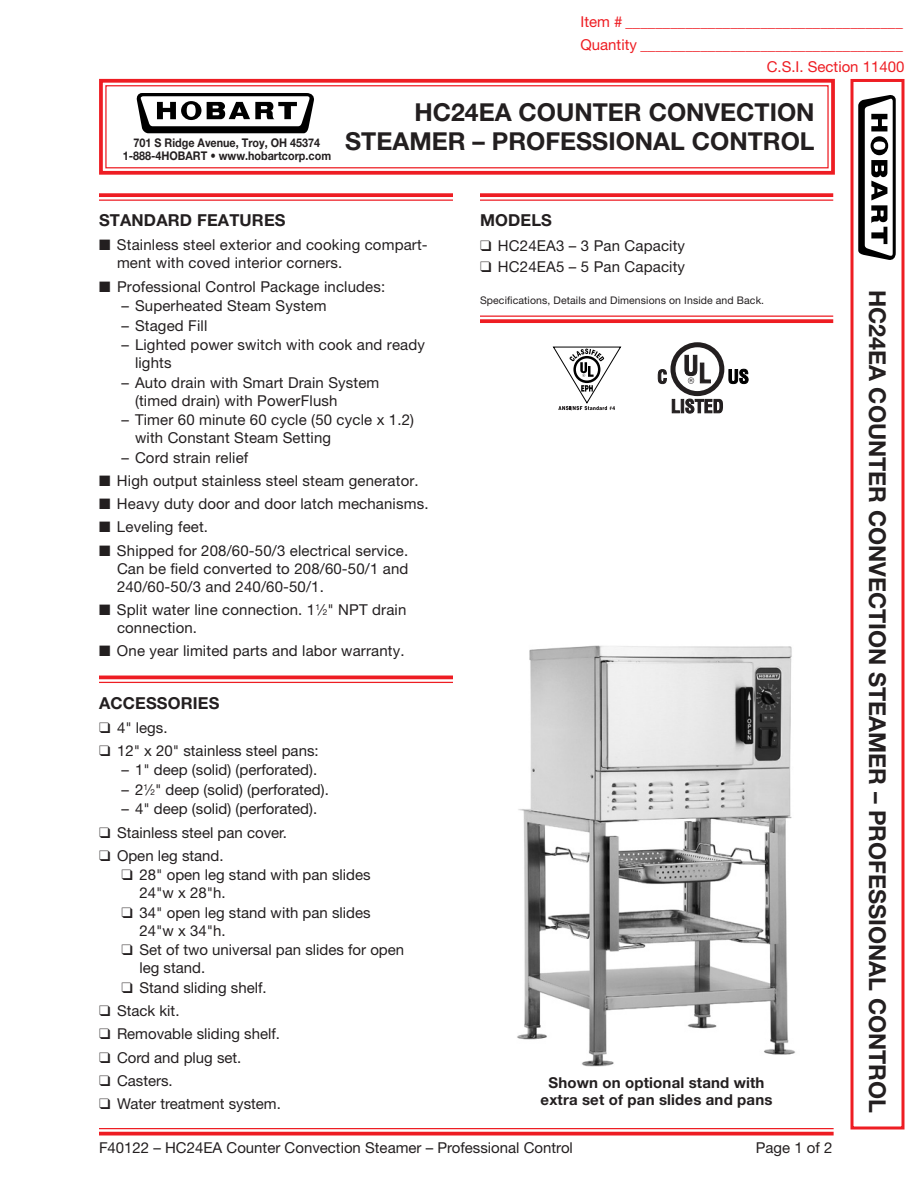
<style>
.page{position:relative;width:918px;height:1188px;background:#fff}
.page>*{position:absolute;margin:0;border:0;box-sizing:border-box;transform-origin:0 0}
.t1{font:700 24.75px "Helvetica Neue LT Std";color:#231f20}
.t2{font:700 23.25px "Helvetica Neue LT Std";color:#231f20}
.Heading_w_line_above{font:700 16.5px "Helvetica Neue LT Std";letter-spacing:.01em;color:#231f20}
.Body_Text-Headings{font:700 16.5px "Helvetica Neue LT Std";letter-spacing:.01em;color:#231f20}
.Body_text{font:15px/18px "Helvetica Neue LT Std";letter-spacing:.01em;color:#231f20}
.t3{font:15px "Helvetica Neue LT Std";color:#ee1d23}
.Bottom_Line{font:15px "Helvetica Neue LT Std";color:#231f20}
.t4{font:700 15px "Helvetica Neue LT Std";letter-spacing:.01em;color:#231f20}
.Body_Text{font:15px "Helvetica Neue LT Std";letter-spacing:.01em;color:#231f20}
.t5{font:700 12px "Helvetica Neue LT Std";color:#231f20;scale:.9 1}
.Body_Text-Back{font:10.5px "Helvetica Neue LT Std";letter-spacing:.01em;color:#231f20}
.s1{font-size:8.25px}
</style>
<div class="page">
<svg style="left:99px;top:78px;width:736px;height:97px"></svg>
<div style="left:105px;top:85px;width:724px;height:83px;border:1px solid #ee1d23"></div>
<div style="left:850px;top:79px;width:54px;height:1051px;border:3px solid #ee1d23"></div>
<hr style="left:99px;top:1128px;width:735px;height:1px;background:#ee1d23">
<svg style="left:99px;top:1132px;width:735px;height:4px;fill:#ee1d23"></svg>
<svg style="left:137px;top:93px;width:177px;height:40px"></svg>
<svg style="left:858px;top:95px;width:38px;height:165px"></svg>
<svg style="left:99px;top:193px;width:354px;height:4px"></svg>
<hr style="left:99px;top:200px;width:354px;height:1px;background:#ee1d23">
<hr style="left:99px;top:676px;width:354px;height:3px;background:#ee1d23">
<hr style="left:99px;top:682px;width:354px;height:1px;background:#ee1d23">
<svg style="left:480px;top:193px;width:353px;height:4px"></svg>
<hr style="left:480px;top:200px;width:353px;height:1px;background:#ee1d23">
<hr style="left:480px;top:316px;width:353px;height:1px;background:#ee1d23">
<svg style="left:480px;top:319px;width:353px;height:4px"></svg>
<svg style="left:658px;top:342px;width:91px;height:72px"></svg>
<svg style="left:553px;top:347px;width:68px;height:64px"></svg>
<img style="left:517px;top:645px;width:279px;height:422px">
<p class="t3" style="left:580px;top:13px;width:324px">Item # _____________________________________</p>
<p class="t3" style="left:580px;top:36px;width:324px">Quantity ___________________________________</p>
<p class="t3" style="left:767px;top:58px;width:139px">C.S.I. Section 11400</p>
<p class="t1" style="left:414px;top:97px;width:402px">HC24EA COUNTER CONVECTION</p>
<p class="t5" style="left:134px;top:135px;width:209px">701 S Ridge Avenue, Troy, OH 45374</p>
<p class="t1" style="left:345px;top:126px;width:471px">STEAMER – PROFESSIONAL CONTROL</p>
<p class="t5" style="left:123px;top:148px;width:233px">1-888-4HOBART • www.hobartcorp.com</p>
<p class="Heading_w_line_above" style="left:99px;top:210px;width:188px">STANDARD FEATURES</p>
<p class="Body_text" style="left:117px;top:236px;width:312px;text-indent:-18px">■ Stainless steel exterior and cooking compart&shy;ment with coved interior corners.</p>
<p class="Body_text" style="left:99px;top:277px;width:288px">■ Professional Control Package includes:</p>
<p class="Body_text" style="left:122px;top:296px;width:207px">– Superheated Steam System</p>
<p class="Body_text" style="left:122px;top:316px;width:87px">– Staged Fill</p>
<p class="Body_text" style="left:135px;top:335px;width:292px;text-indent:-14px">– Lighted power switch with cook and ready lights</p>
<p class="Body_text" style="left:135px;top:373px;width:246px;text-indent:-14px">– Auto drain with Smart Drain System (timed drain) with PowerFlush</p>
<p class="Body_text" style="left:135px;top:410px;width:281px;text-indent:-14px">– Timer 60 minute 60 cycle (50 cycle x 1.2) with Constant Steam Setting</p>
<p class="Body_text" style="left:122px;top:448px;width:128px">– Cord strain relief</p>
<p class="Body_text" style="left:99px;top:471px;width:321px">■ High output stainless steel steam generator.</p>
<p class="Body_text" style="left:99px;top:494px;width:331px">■ Heavy duty door and door latch mechanisms.</p>
<p class="Body_text" style="left:99px;top:518px;width:111px">■ Leveling feet.</p>
<p class="Body_text" style="left:117px;top:541px;width:293px;text-align:justify;text-indent:-18px">■ Shipped for 208/60-50/3 electrical service.<br>Can be field converted to 208/60-50/1 and 240/60-50/3 and 240/60-50/1.</p>
<p class="Body_text" style="left:117px;top:600px;width:291px;text-indent:-18px">■ Split water line connection. 1<sup>1</sup>⁄<span class="s1">2</span>" NPT drain connection.</p>
<p class="Body_text" style="left:99px;top:641px;width:307px">■ One year limited parts and labor warranty.</p>
<p class="Heading_w_line_above" style="left:99px;top:692px;width:122px">ACCESSORIES</p>
<p class="Body_text" style="left:99px;top:718px;width:70px">❑ 4" legs.</p>
<p class="Body_text" style="left:99px;top:741px;width:221px">❑ 12" x 20" stainless steel pans:</p>
<p class="Body_text" style="left:122px;top:761px;width:197px">– 1" deep (solid) (perforated).</p>
<p class="Body_text" style="left:122px;top:780px;width:209px">– 2<sup>1</sup>⁄<span class="s1">2</span>" deep (solid) (perforated).</p>
<p class="Body_text" style="left:122px;top:800px;width:197px">– 4" deep (solid) (perforated).</p>
<p class="Body_text" style="left:99px;top:823px;width:190px">❑ Stainless steel pan cover.</p>
<p class="Body_text" style="left:99px;top:846px;width:126px">❑ Open leg stand.</p>
<p class="Body_text" style="left:140px;top:866px;width:233px;text-indent:-18px">❑ 28" open leg stand with pan slides<br>24"w x 28"h.</p>
<p class="Body_text" style="left:140px;top:903px;width:233px;text-indent:-18px">❑ 34" open leg stand with pan slides<br>24"w x 34"h.</p>
<p class="Body_text" style="left:140px;top:941px;width:266px;text-indent:-18px">❑ Set of two universal pan slides for open leg stand.</p>
<p class="Body_text" style="left:122px;top:978px;width:147px">❑ Stand sliding shelf.</p>
<p class="Body_text" style="left:99px;top:1001px;width:82px">❑ Stack kit.</p>
<p class="Body_text" style="left:99px;top:1025px;width:183px">❑ Removable sliding shelf.</p>
<p class="Body_text" style="left:99px;top:1048px;width:144px">❑ Cord and plug set.</p>
<p class="Body_text" style="left:99px;top:1071px;width:75px">❑ Casters.</p>
<p class="Body_text" style="left:99px;top:1094px;width:183px">❑ Water treatment system.</p>
<p class="Body_Text-Headings" style="left:480px;top:210px;width:74px">MODELS</p>
<p class="Body_Text" style="left:480px;top:237px;width:207px">❑ HC24EA3 – 3 Pan Capacity</p>
<p class="Body_Text" style="left:480px;top:258px;width:207px">❑ HC24EA5 – 5 Pan Capacity</p>
<p class="Body_Text-Back" style="left:480px;top:294px;width:286px">Specifications, Details and Dimensions on Inside and Back.</p>
<p class="t4" style="left:549px;top:1074px;width:217px">Shown on optional stand with</p>
<p class="t4" style="left:541px;top:1091px;width:233px">extra set of pan slides and pans</p>
<p class="Bottom_Line" style="left:99px;top:1139px;width:475px">F40122 – HC24EA Counter Convection Steamer – Professional Control</p>
<p class="Bottom_Line" style="left:756px;top:1139px;width:78px">Page 1 of 2</p>
<p class="t2" style="left:892px;top:290px;width:825px;rotate:90deg">HC24EA COUNTER CONVECTION STEAMER – PROFESSIONAL CONTROL</p>
</div>
